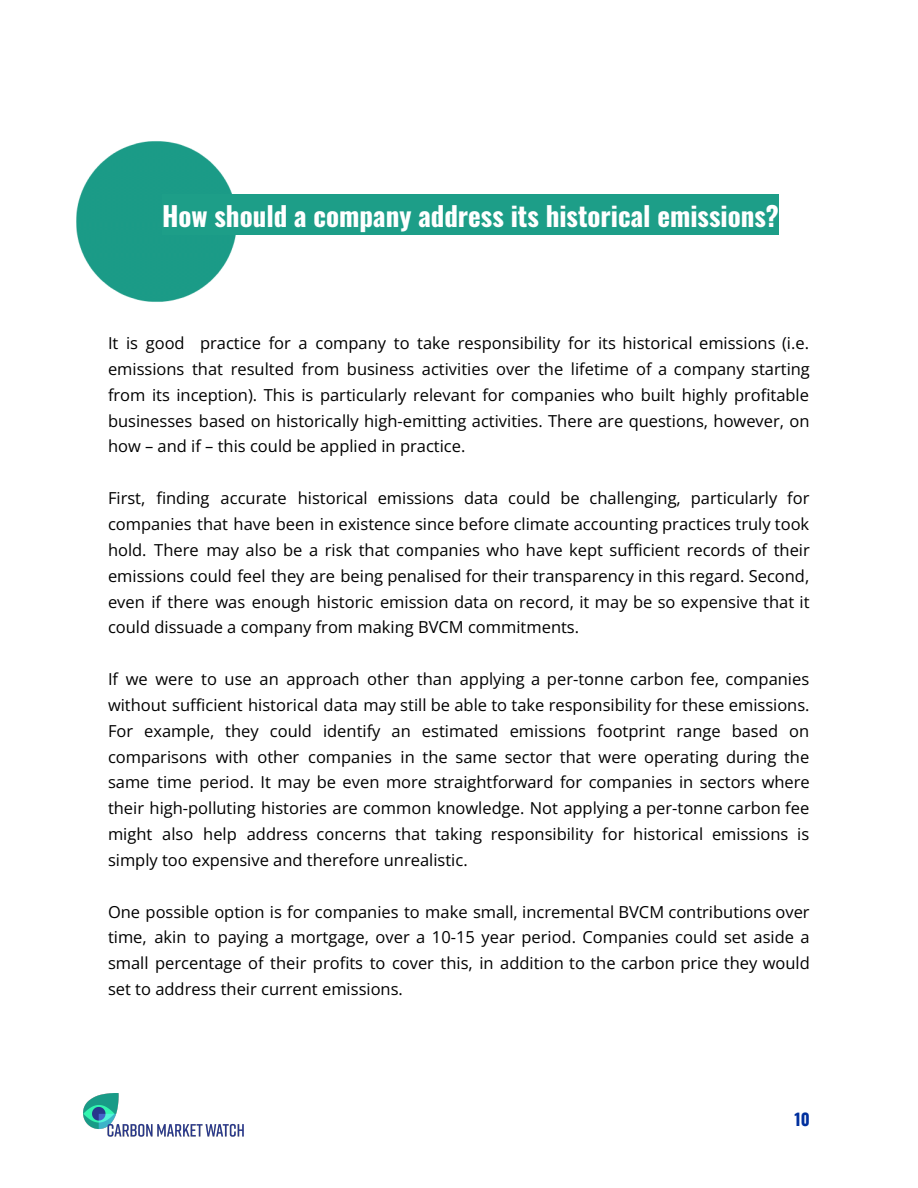
<style>
.page{position:relative;width:918px;height:1188px;background:#fff}
.page>*{position:absolute;margin:0;border:0;box-sizing:border-box;transform-origin:0 0}
.t1{font:700 27px "Oswald";color:#fff}
.t2{font:16.5px/25.8px "Open Sans";color:#000;text-align:justify}
.t3{font:700 16.5px "Oswald";color:#00309e}
</style>
<div class="page">
<img style="left:83px;top:1093px;width:161px;height:44px">
<img style="left:76px;top:141px;width:162px;height:161px">
<div style="left:162px;top:195px;width:617px;height:40px;background:#1d9e88"></div>
<h1 class="t1" style="left:162px;top:195px;width:618px">How should a company address its historical emissions?</h1>
<p class="t2" style="left:108px;top:330px;width:703px">It is good practice for a company to take responsibility for its historical emissions (i.e. emissions that resulted from business activities over the lifetime of a company starting from its inception). This is particularly relevant for companies who built highly profitable businesses based on historically high-emitting activities. There are questions, however, on how – and if – this could be applied in practice.</p>
<p class="t2" style="left:108px;top:485px;width:703px">First, finding accurate historical emissions data could be challenging, particularly for companies that have been in existence since before climate accounting practices truly took hold. There may also be a risk that companies who have kept sufficient records of their emissions could feel they are being penalised for their transparency in this regard. Second, even if there was enough historic emission data on record, it may be so expensive that it could dissuade a company from making BVCM commitments.</p>
<p class="t2" style="left:108px;top:666px;width:703px">If we were to use an approach other than applying a per-tonne carbon fee, companies without sufficient historical data may still be able to take responsibility for these emissions.<br>For example, they could identify an estimated emissions footprint range based on comparisons with other companies in the same sector that were operating during the same time period. It may be even more straightforward for companies in sectors where their high-polluting histories are common knowledge. Not applying a per-tonne carbon fee might also help address concerns that taking responsibility for historical emissions is simply too expensive and therefore unrealistic.</p>
<p class="t2" style="left:108px;top:898px;width:703px">One possible option is for companies to make small, incremental BVCM contributions over time, akin to paying a mortgage, over a 10-15 year period. Companies could set aside a small percentage of their profits to cover this, in addition to the carbon price they would set to address their current emissions.</p>
<p class="t3" style="left:795px;top:1106px;width:17px">10</p>
</div>
